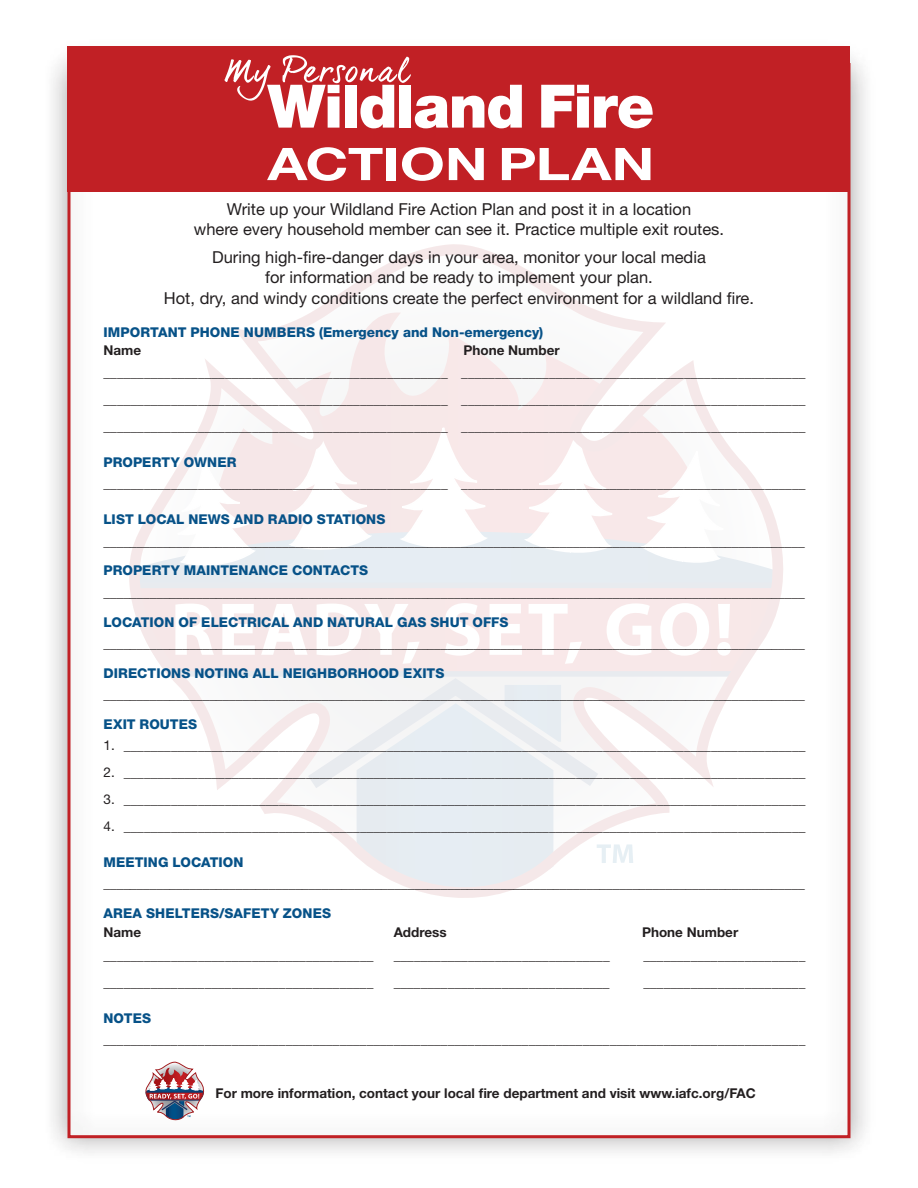
<style>
.page{position:relative;width:918px;height:1188px;background:#fff}
.page>*{position:absolute;margin:0;border:0;box-sizing:border-box;transform-origin:0 0}
.t1{font:900 60px "Helvetica Neue LT Std";letter-spacing:-.025em;color:#fff}
.t2{font:700 45px "Helvetica Neue LT Std";letter-spacing:-.005em;color:#fff;scale:1.29 1}
.t3{font:16.5px/19.5px "Helvetica Neue LT Std";color:#231f20;text-align:center}
.t4{font:13.5px/27px "Helvetica Neue LT Std";color:#231f20;text-align:justify}
.t5{font:800 13.5px "Helvetica Neue LT Std";color:#231f20}
.t6{font:800 13.5px "Helvetica Neue LT Std";letter-spacing:.005em;color:#075288}
.t7{font:700 13.5px "Helvetica Neue LT Std";color:#231f20}
</style>
<div class="page">
<div style="left:42px;top:38px;width:834px;height:1125px;background:#231f20;opacity:.4"></div>
<div style="left:68px;top:46px;width:782px;height:146px;background:#c12025"></div>
<svg style="left:129px;top:244px;width:654px;height:654px"></svg>
<svg style="left:261px;top:603px;width:390px;height:289px"></svg>
<svg style="left:224px;top:55px;width:187px;height:46px"></svg>
<svg style="left:145px;top:1062px;width:59px;height:60px"></svg>
<h1 class="t1" style="left:267px;top:70px;width:388px">Wildland Fire</h1>
<h2 class="t2" style="left:267px;top:136px;width:302px">ACTION PLAN</h2>
<p class="t3" style="left:194px;top:200px;width:532px">Write up your Wildland Fire Action Plan and post it in a location<br>where every household member can see it. Practice multiple exit routes.</p>
<p class="t3" style="left:212px;top:248px;width:495px">During high-fire-danger days in your area, monitor your local media for information and be ready to implement your plan.</p>
<p class="t3" style="left:164px;top:288px;width:592px">Hot, dry, and windy conditions create the perfect environment for a wildland fire.</p>
<p class="t6" style="left:104px;top:324px;width:441px">IMPORTANT PHONE NUMBERS (Emergency and Non-emergency)</p>
<p class="t7" style="left:104px;top:342px;width:39px">Name</p>
<p class="t7" style="left:464px;top:342px;width:98px">Phone Number</p>
<p class="t4" style="left:104px;top:359px;width:703px">___________________________________________________ ___________________________________________________ ___________________________________________________ ___________________________________________________ ___________________________________________________ ___________________________________________________</p>
<p class="t6" style="left:104px;top:455px;width:135px">PROPERTY OWNER</p>
<p class="t4" style="left:104px;top:470px;width:703px">___________________________________________________ ___________________________________________________</p>
<p class="t6" style="left:104px;top:512px;width:283px">LIST LOCAL NEWS AND RADIO STATIONS</p>
<p class="t5" style="left:104px;top:533px;width:703px">__________________________________________________________________________________________________________</p>
<p class="t6" style="left:104px;top:563px;width:266px">PROPERTY MAINTENANCE CONTACTS</p>
<p class="t5" style="left:104px;top:584px;width:703px">__________________________________________________________________________________________________________</p>
<p class="t6" style="left:104px;top:614px;width:407px">LOCATION OF ELECTRICAL AND NATURAL GAS SHUT OFFS</p>
<p class="t5" style="left:104px;top:635px;width:703px">__________________________________________________________________________________________________________</p>
<p class="t6" style="left:104px;top:665px;width:342px">DIRECTIONS NOTING ALL NEIGHBORHOOD EXITS</p>
<p class="t5" style="left:104px;top:686px;width:703px">__________________________________________________________________________________________________________</p>
<p class="t6" style="left:104px;top:716px;width:95px">EXIT ROUTES</p>
<p class="t4" style="left:104px;top:731px;width:703px">1. _____________________________________________________________________________________________________</p>
<p class="t4" style="left:104px;top:758px;width:703px">2. _____________________________________________________________________________________________________</p>
<p class="t4" style="left:104px;top:785px;width:703px">3. _____________________________________________________________________________________________________</p>
<p class="t4" style="left:104px;top:812px;width:703px">4. _____________________________________________________________________________________________________</p>
<p class="t6" style="left:104px;top:854px;width:142px">MEETING LOCATION</p>
<p class="t5" style="left:104px;top:875px;width:703px">__________________________________________________________________________________________________________</p>
<p class="t6" style="left:104px;top:905px;width:229px">AREA SHELTERS/SAFETY ZONES</p>
<p class="t7" style="left:104px;top:924px;width:39px">Name</p>
<p class="t7" style="left:394px;top:924px;width:55px">Address</p>
<p class="t7" style="left:642px;top:924px;width:98px">Phone Number</p>
<p class="t4" style="left:104px;top:941px;width:271px">________________________________________</p>
<p class="t4" style="left:394px;top:941px;width:217px">________________________________</p>
<p class="t4" style="left:643px;top:941px;width:163px">________________________</p>
<p class="t4" style="left:103px;top:968px;width:271px">________________________________________</p>
<p class="t4" style="left:394px;top:968px;width:217px">________________________________</p>
<p class="t4" style="left:643px;top:968px;width:163px">________________________</p>
<p class="t6" style="left:103px;top:1010px;width:49px">NOTES</p>
<p class="t4" style="left:103px;top:1025px;width:703px">________________________________________________________________________________________________________</p>
<p class="t7" style="left:215px;top:1085px;width:542px">For more information, contact your local fire department and visit www.iafc.org/FAC</p>
</div>
